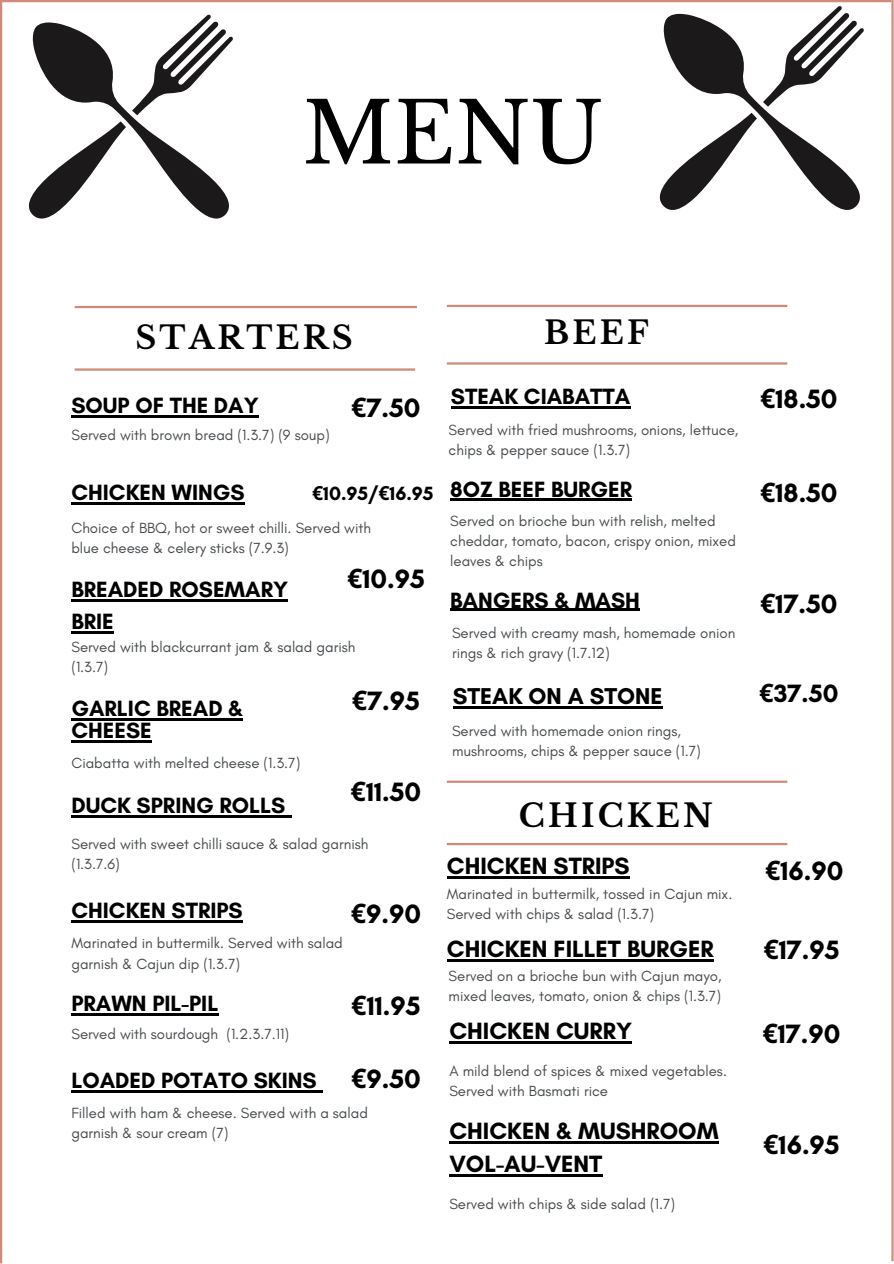
<style>
.page{position:relative;width:894px;height:1264px;background:#fff}
.page>*{position:absolute;margin:0;border:0;box-sizing:border-box;transform-origin:0 0}
.t1{font:84px "Libre Baskerville";color:#000}
.t2{font:700 31.5px "Libre Baskerville";letter-spacing:.1em;color:#000}
.t3{font:700 27px "Glacial Indifference";color:#000}
.t4{font:700 25.5px "Glacial Indifference";color:#000}
.t5{font:700 24px/32.7px "Glacial Indifference";color:#000}
.t6{font:700 23.4px "Glacial Indifference";color:#000}
.t7{font:700 22.5px/22.5px "Glacial Indifference";color:#000}
.t8{font:700 19.5px "Glacial Indifference";color:#000}
.t9{font:15px/20.2px "Glacial Indifference";color:#474b4e}
.s1{font-family:"Noto Sans"}
</style>
<div class="page">
<hr style="left:1px;top:0;width:890px;height:2px;background:#cf8b77">
<hr style="left:0;top:0;width:2px;height:1263px;background:#cf8b77">
<hr style="left:891px;top:0;width:2px;height:1261px;background:#cf8b77">
<hr style="left:75px;top:368px;width:340px;height:2px;background:#cf8b77">
<hr style="left:75px;top:306px;width:342px;height:2px;background:#cf8b77">
<hr style="left:446px;top:843px;width:341px;height:2px;background:#cf8b77">
<hr style="left:446px;top:780px;width:341px;height:2px;background:#cf8b77">
<hr style="left:446px;top:362px;width:341px;height:2px;background:#cf8b77">
<hr style="left:446px;top:305px;width:341px;height:2px;background:#cf8b77">
<hr style="left:71px;top:415px;width:188px;height:2px;background:#000">
<hr style="left:71px;top:502px;width:173px;height:2px;background:#000">
<hr style="left:71px;top:718px;width:172px;height:2px;background:#000">
<hr style="left:71px;top:740px;width:81px;height:2px;background:#000">
<hr style="left:71px;top:815px;width:214px;height:2px;background:#000">
<svg style="left:285px;top:815px;width:6px;height:2px"></svg>
<hr style="left:446px;top:958px;width:267px;height:3px;background:#000">
<hr style="left:449px;top:1041px;width:183px;height:2px;background:#000">
<hr style="left:449px;top:1141px;width:269px;height:2px;background:#000">
<hr style="left:449px;top:1173px;width:153px;height:3px;background:#000">
<hr style="left:450px;top:499px;width:182px;height:2px;background:#000">
<hr style="left:450px;top:608px;width:190px;height:3px;background:#000">
<hr style="left:71px;top:599px;width:217px;height:2px;background:#000">
<hr style="left:71px;top:631px;width:43px;height:2px;background:#000">
<hr style="left:452px;top:706px;width:210px;height:2px;background:#000">
<hr style="left:71px;top:920px;width:172px;height:2px;background:#000">
<hr style="left:71px;top:1013px;width:147px;height:2px;background:#000">
<hr style="left:450px;top:406px;width:180px;height:3px;background:#000">
<hr style="left:71px;top:1090px;width:245px;height:2px;background:#000">
<svg style="left:316px;top:1090px;width:6px;height:2px"></svg>
<hr style="left:446px;top:876px;width:183px;height:2px;background:#000">
<svg style="left:28px;top:14px;width:205px;height:205px"></svg>
<svg style="left:659px;top:6px;width:205px;height:204px"></svg>
<p class="t1" style="left:302px;top:82px;width:302px">MENU</p>
<p class="t2" style="left:135px;top:318px;width:218px">STARTERS</p>
<h4 class="t2" style="left:544px;top:313px;width:106px">BEEF</h4>
<p class="t7" style="left:71px;top:394px;width:189px">SOUP OF THE DAY</p>
<p class="t9" style="left:71px;top:424px;width:260px">Served with brown bread (1.3.7) (9 soup)</p>
<h1 class="t3" style="left:351px;top:391px;width:71px"><span class="s1">€</span>7.50</h1>
<p class="t7" style="left:71px;top:481px;width:175px">CHICKEN WINGS</p>
<p class="t9" style="left:71px;top:517px;width:301px">Choice of BBQ, hot or sweet chilli. Served with blue cheese &amp; celery sticks (7.9.3)</p>
<h2 class="t8" style="left:312px;top:481px;width:123px"><span class="s1">€</span>10.95/<span class="s1">€</span>16.95</h2>
<h4 class="t3" style="left:347px;top:563px;width:79px"><span class="s1">€</span>10.95</h4>
<h4 class="t7" style="left:71px;top:573px;width:218px;line-height:31.5px">BREADED ROSEMARY<br>BRIE</h4>
<h3 class="t9" style="left:71px;top:636px;width:285px">Served with blackcurrant jam &amp; salad garish (1.3.7)</h3>
<h2 class="t7" style="left:71px;top:696px;width:173px">GARLIC BREAD &amp;<br>CHEESE</h2>
<p class="t9" style="left:71px;top:752px;width:230px">Ciabatta with melted cheese (1.3.7)</p>
<p class="t3" style="left:352px;top:684px;width:69px"><span class="s1">€</span>7.95</p>
<h4 class="t3" style="left:350px;top:775px;width:72px"><span class="s1">€</span>11.50</h4>
<h4 class="t7" style="left:71px;top:794px;width:215px">DUCK SPRING ROLLS</h4>
<h3 class="t9" style="left:71px;top:833px;width:298px">Served with sweet chilli sauce &amp; salad garnish (1.3.7.6)</h3>
<p class="t7" style="left:71px;top:898px;width:173px">CHICKEN STRIPS</p>
<h4 class="t9" style="left:71px;top:933px;width:273px">Marinated in buttermilk. Served with salad garnish &amp; Cajun dip (1.3.7)</h4>
<h2 class="t3" style="left:350px;top:897px;width:72px"><span class="s1">€</span>9.90</h2>
<p class="t7" style="left:71px;top:991px;width:148px">PRAWN PIL-PIL</p>
<p class="t3" style="left:351px;top:989px;width:71px"><span class="s1">€</span>11.95</p>
<h3 class="t9" style="left:71px;top:1023px;width:219px">Served with sourdough (1.2.3.7.11)</h3>
<h3 class="t7" style="left:71px;top:1068px;width:247px">LOADED POTATO SKINS</h3>
<p class="t9" style="left:71px;top:1102px;width:298px">Filled with ham &amp; cheese. Served with a salad garnish &amp; sour cream (7)</p>
<h3 class="t3" style="left:351px;top:1062px;width:71px"><span class="s1">€</span>9.50</h3>
<h3 class="t7" style="left:450px;top:385px;width:181px">STEAK CIABATTA</h3>
<p class="t9" style="left:448px;top:419px;width:291px">Served with fried mushrooms, onions, lettuce, chips &amp; pepper sauce (1.3.7)</p>
<h4 class="t7" style="left:450px;top:477px;width:183px">8OZ BEEF BURGER</h4>
<h4 class="t9" style="left:450px;top:510px;width:287px">Served on brioche bun with relish, melted cheddar, tomato, bacon, crispy onion, mixed leaves &amp; chips</h4>
<p class="t7" style="left:450px;top:588px;width:191px">BANGERS &amp; MASH</p>
<p class="t9" style="left:452px;top:622px;width:285px">Served with creamy mash, homemade onion rings &amp; rich gravy (1.7.12)</p>
<h4 class="t3" style="left:759px;top:382px;width:79px"><span class="s1">€</span>18.50</h4>
<h3 class="t3" style="left:759px;top:477px;width:79px"><span class="s1">€</span>18.50</h3>
<h3 class="t3" style="left:760px;top:587px;width:79px"><span class="s1">€</span>17.50</h3>
<p class="t6" style="left:452px;top:681px;width:211px">STEAK ON A STONE</p>
<p class="t4" style="left:759px;top:678px;width:81px"><span class="s1">€</span>37.50</p>
<h3 class="t9" style="left:452px;top:720px;width:250px">Served with homemade onion rings, mushrooms, chips &amp; pepper sauce (1.7)</h3>
<h3 class="t2" style="left:519px;top:796px;width:195px">CHICKEN</h3>
<h4 class="t5" style="left:446px;top:849px;width:184px">CHICKEN STRIPS</h4>
<p class="t9" style="left:446px;top:883px;width:287px">Marinated in buttermilk, tossed in Cajun mix.<br>Served with chips &amp; salad (1.3.7)</p>
<h3 class="t5" style="left:446px;top:931px;width:268px">CHICKEN FILLET BURGER</h3>
<p class="t9" style="left:448px;top:965px;width:274px">Served on a brioche bun with Cajun mayo, mixed leaves, tomato, onion &amp; chips (1.3.7)</p>
<h4 class="t5" style="left:449px;top:1014px;width:184px">CHICKEN CURRY</h4>
<h3 class="t9" style="left:449px;top:1060px;width:279px">A mild blend of spices &amp; mixed vegetables.<br>Served with Basmati rice</h3>
<h5 class="t5" style="left:449px;top:1114px;width:271px">CHICKEN &amp; MUSHROOM<br>VOL-AU-VENT</h5>
<p class="t9" style="left:449px;top:1193px;width:227px">Served with chips &amp; side salad (1.7)</p>
<h4 class="t3" style="left:764px;top:854px;width:80px"><span class="s1">€</span>16.90</h4>
<p class="t3" style="left:763px;top:933px;width:77px"><span class="s1">€</span>17.95</p>
<h4 class="t3" style="left:762px;top:1017px;width:79px"><span class="s1">€</span>17.90</h4>
<p class="t3" style="left:763px;top:1128px;width:78px"><span class="s1">€</span>16.95</p>
</div>
